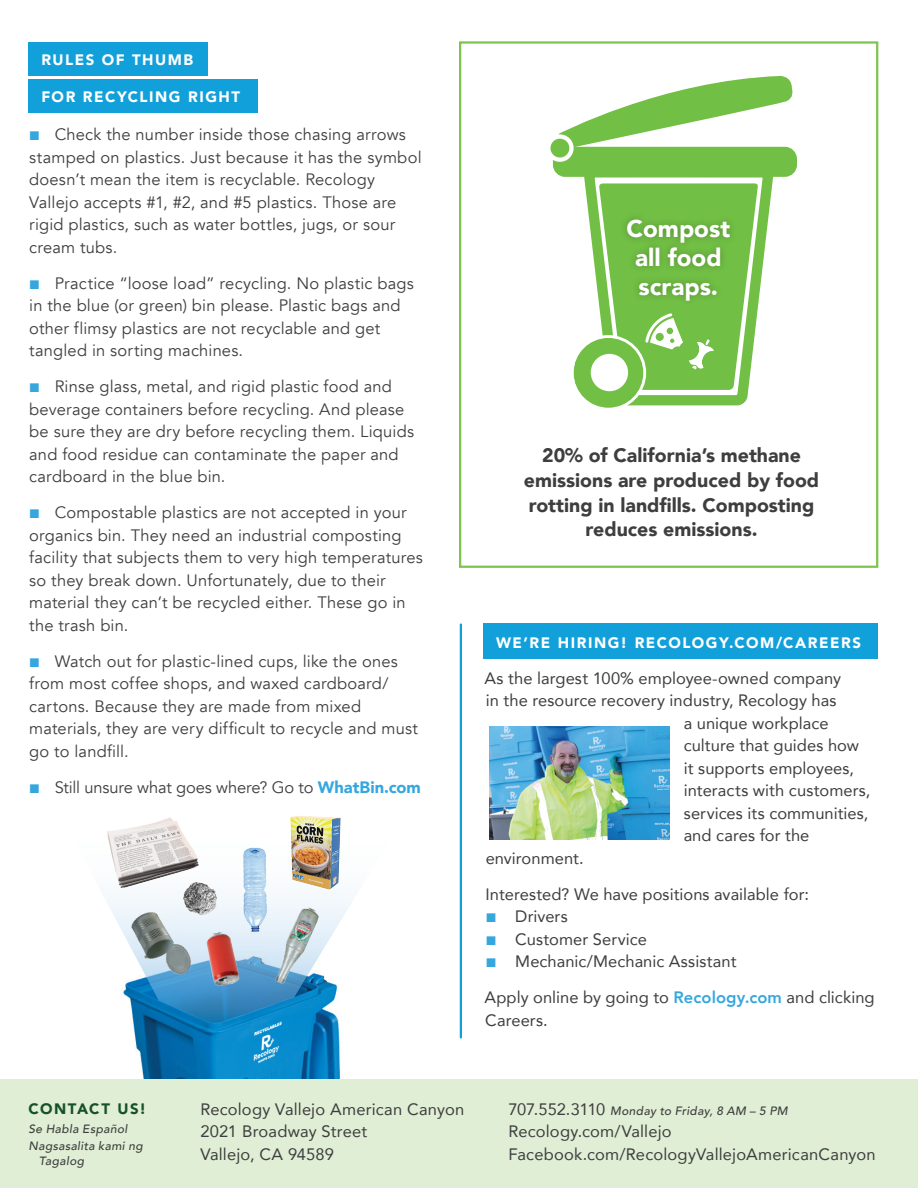
<style>
.page{position:relative;width:918px;height:1188px;background:#fff}
.page>*{position:absolute;margin:0;border:0;box-sizing:border-box;transform-origin:0 0}
.t1{font:900 24.3px/28.5px "Avenir";color:#fff;text-align:center}
.t2{font:900 19.5px/24.8px "Avenir";color:#3e3e3f;text-align:center}
.t3{font:16.5px/22.5px "Avenir";letter-spacing:.01em;color:#3e3e3f}
.t4{font:16.5px/22.5px "Avenir";letter-spacing:.005em;color:#3e3e3f}
.t5{font:16.5px "Avenir";letter-spacing:-.01em;color:#3e3e3f}
.t6{font:900 15px "Avenir LT Std";letter-spacing:.105em;color:#fff}
.t7{font:900 15px "Avenir LT Std";letter-spacing:.095em;color:#16512a}
.t8{font:italic 500 12px/17.1px "Avenir";letter-spacing:.03em;color:#3e3e3f}
.t9{font:italic 500 12px "Avenir LT Std";letter-spacing:.02em;color:#3e3e3f}
.s1{font-weight:900;color:#36a7de}
.s2{font-weight:800;color:#36a7de}
.s3{font-family:"Avenir";font-weight:400;font-style:normal;font-size:16.5px}
</style>
<div class="page">
<img style="left:133px;top:1024px;width:207px;height:55px">
<svg style="left:104px;top:895px;width:251px;height:129px"></svg>
<img style="left:107px;top:817px;width:92px;height:71px">
<img style="left:202px;top:930px;width:39px;height:58px">
<img style="left:124px;top:902px;width:72px;height:85px">
<img style="left:238px;top:847px;width:33px;height:84px">
<img style="left:268px;top:904px;width:53px;height:83px">
<img style="left:174px;top:882px;width:53px;height:35px">
<img style="left:290px;top:816px;width:51px;height:74px">
<hr style="left:460px;top:625px;width:2px;height:412px;background:#12a0db">
<div style="left:0;top:1079px;width:918px;height:109px;background:#dfeed4"></div>
<div style="left:484px;top:623px;width:394px;height:36px;background:#12a0db"></div>
<div style="left:29px;top:43px;width:179px;height:33px;background:#12a0db"></div>
<div style="left:29px;top:80px;width:229px;height:33px;background:#12a0db"></div>
<img style="left:489px;top:727px;width:181px;height:112px">
<div style="left:459px;top:41px;width:419px;height:527px;background:#fff;border:2px solid #7ec451"></div>
<svg style="left:558px;top:81px;width:232px;height:66px"></svg>
<div style="left:559px;top:152px;width:232px;height:19px;background:#71bf44;border-radius:7px"></div>
<div style="left:553px;top:147px;width:244px;height:30px;border:11px solid #71bf44;border-radius:7px"></div>
<svg style="left:589px;top:165px;width:188px;height:241px"></svg>
<svg style="left:548px;top:137px;width:23px;height:23px"></svg>
<div style="left:546px;top:134px;width:28px;height:28px;border:4px solid #fff;border-radius:50%"></div>
<svg style="left:582px;top:345px;width:55px;height:55px"></svg>
<div style="left:573px;top:337px;width:72px;height:72px;border:17px solid #71bf44;border-radius:50%"></div>
<div style="left:571px;top:335px;width:75px;height:76px;border:3px solid #fff;border-radius:50%"></div>
<svg style="left:599px;top:183px;width:159px;height:207px;background:#80c35a"></svg>
<div style="left:671px;top:346px;width:14px;height:14px;background:#71bf44;border-radius:50%"></div>
<div style="left:679px;top:342px;width:14px;height:13px;background:#71bf44;border-radius:50%"></div>
<p class="t6" style="left:41px;top:50px;width:154px">RULES OF THUMB</p>
<p class="t6" style="left:41px;top:88px;width:200px">FOR RECYCLING RIGHT</p>
<p class="t3" style="left:29px;top:124px;width:394px;text-indent:25px">Check the number inside those chasing arrows stamped on plastics. Just because it has the symbol doesn’t mean the item is recyclable. Recology Vallejo accepts #1, #2, and #5 plastics. Those are rigid plastics, such as water bottles, jugs, or sour cream tubs.</p>
<p class="t3" style="left:29px;top:272px;width:386px;text-indent:25px">Practice “loose load” recycling. No plastic bags in the blue (or green) bin please. Plastic bags and other flimsy plastics are not recyclable and get tangled in sorting machines.</p>
<p class="t3" style="left:29px;top:376px;width:386px;text-indent:25px">Rinse glass, metal, and rigid plastic food and beverage containers before recycling. And please be sure they are dry before recycling them. Liquids and food residue can contaminate the paper and cardboard in the blue bin.</p>
<p class="t3" style="left:29px;top:502px;width:395px;text-indent:25px">Compostable plastics are not accepted in your organics bin. They need an industrial composting facility that subjects them to very high temperatures so they break down. Unfortunately, due to their material they can’t be recycled either. These go in the trash bin.</p>
<p class="t3" style="left:29px;top:650px;width:390px;text-indent:25px">Watch out for plastic-lined cups, like the ones from most coffee shops, and waxed cardboard/ cartons. Because they are made from mixed materials, they are very difficult to recycle and must go to landfill.</p>
<p class="t5" style="left:55px;top:777px;width:368px">Still unsure what goes where? Go to <span class="s1">WhatBin.com</span></p>
<h1 class="t1" style="left:626px;top:214px;width:105px">Compost all food scraps.</h1>
<p class="t2" style="left:524px;top:443px;width:297px">20% of California’s methane emissions are produced by food rotting in landfills. Composting reduces emissions.</p>
<p class="t6" style="left:496px;top:633px;width:367px">WE’RE HIRING! RECOLOGY.COM/CAREERS</p>
<p class="t4" style="left:485px;top:666px;width:358px">As the largest 100% employee-owned company</p>
<p class="t4" style="left:486px;top:689px;width:352px">in the resource recovery industry, Recology has</p>
<p class="t4" style="left:684px;top:711px;width:146px">a unique workplace</p>
<p class="t4" style="left:684px;top:734px;width:177px">culture that guides how</p>
<p class="t4" style="left:684px;top:756px;width:172px">it supports employees,</p>
<p class="t4" style="left:684px;top:779px;width:188px">interacts with customers,</p>
<p class="t4" style="left:684px;top:801px;width:186px">services its communities,</p>
<p class="t4" style="left:684px;top:824px;width:127px">and cares for the</p>
<p class="t4" style="left:486px;top:846px;width:99px">environment.</p>
<p class="t4" style="left:515px;top:882px;width:295px;text-indent:-30px">Interested? We have positions available for:<br>Drivers<br>Customer Service<br>Mechanic/Mechanic Assistant</p>
<p class="t4" style="left:485px;top:986px;width:392px">Apply online by going to <span class="s2">Recology.com</span> and clicking<br>Careers.</p>
<p class="t7" style="left:29px;top:1100px;width:119px">CONTACT US!</p>
<p class="t8" style="left:29px;top:1120px;width:116px">Se Habla Español<br>Nagsasalita kami ng</p>
<p class="t8" style="left:39px;top:1152px;width:47px">Tagalog</p>
<p class="t4" style="left:200px;top:1097px;width:265px">Recology Vallejo American Canyon<br>2021 Broadway Street<br>Vallejo, CA 94589</p>
<p class="t9" style="left:508px;top:1104px;width:281px"><span class="s3">707.552.3110</span> Monday to Friday, 8 AM – 5 PM</p>
<p class="t4" style="left:508px;top:1120px;width:369px">Recology.com/Vallejo<br>Facebook.com/RecologyVallejoAmericanCanyon</p>
</div>
